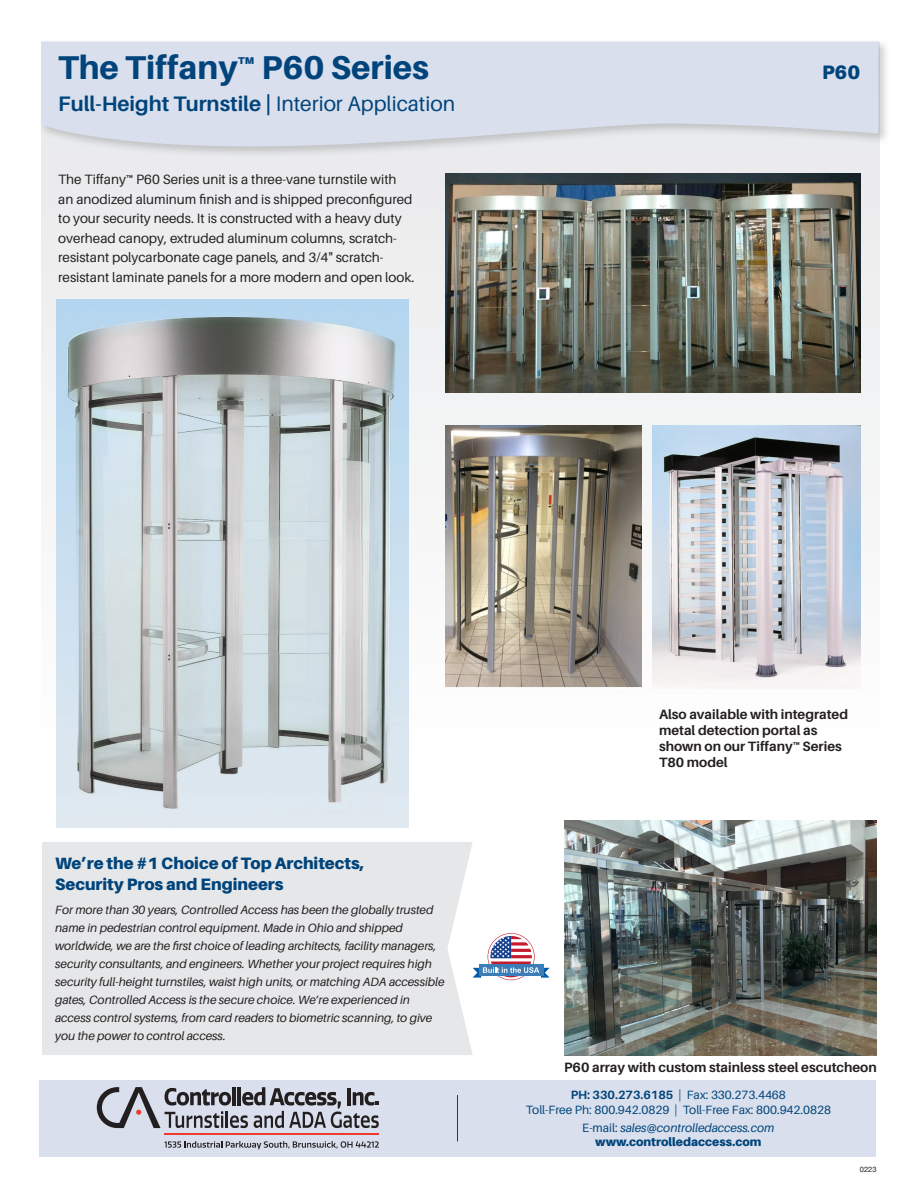
<style>
.page{position:relative;width:918px;height:1188px;background:#fff}
.page>*{position:absolute;margin:0;border:0;box-sizing:border-box;transform-origin:0 0}
.t1{font:800 33px "Aileron";color:#00447b}
.t2{font:700 21px "Aileron";color:#00447b}
.t3{font:900 19.5px "Aileron";color:#00447b}
.t4{font:900 16.5px "Aileron";color:#00447b}
.t5{font:13.5px/19.5px "Aileron";color:#231f20}
.t6{font:700 13.5px/16.2px "Aileron";color:#231f20}
.t7{font:italic 12px/18px "Aileron";color:#231f20}
.t8{font:12px/14.4px "Aileron";color:#00447b;text-align:center}
.t9{font:italic 12px/14.4px "Aileron";color:#00447b;text-align:center}
.t10{font:7.5px "Helvetica Neue";color:#231f20}
.s1{font-weight:400}
.s2{font-weight:700}
.s3{font-style:normal}
.s4{font-weight:900;font-style:normal}
</style>
<div class="page">
<div style="left:41px;top:158px;width:839px;height:604px;background:#f2f3f4"></div>
<svg style="left:41px;top:41px;width:837px;height:105px;background:#d9deea"></svg>
<div style="left:39px;top:1080px;width:837px;height:76px;background:#d9dfec"></div>
<hr style="left:457px;top:1095px;width:1px;height:46px;background:#00447b">
<svg style="left:165px;top:1141px;width:214px;height:8px"></svg>
<hr style="left:165px;top:1134px;width:214px;height:1px;background:#ef3b2c">
<svg style="left:97px;top:1087px;width:282px;height:41px"></svg>
<div style="left:42px;top:842px;width:431px;height:213px;background:#e6e7e9"></div>
<img style="left:57px;top:299px;width:351px;height:528px">
<img style="left:445px;top:174px;width:416px;height:218px">
<img style="left:652px;top:426px;width:208px;height:252px">
<img style="left:445px;top:426px;width:197px;height:261px">
<img style="left:564px;top:821px;width:313px;height:234px">
<svg style="left:473px;top:933px;width:77px;height:47px"></svg>
<p class="t1" style="left:58px;top:49px;width:372px">The Tiffany™ P60 Series</p>
<p class="t3" style="left:822px;top:61px;width:40px">P60</p>
<p class="t2" style="left:58px;top:92px;width:398px">Full-Height Turnstile | <span class="s1">Interior Application</span></p>
<p class="t5" style="left:58px;top:170px;width:358px">The Tiffany™ P60 Series unit is a three-vane turnstile with an anodized aluminum finish and is shipped preconfigured to your security needs. It is constructed with a heavy duty overhead canopy, extruded aluminum columns, scratch&shy;resistant polycarbonate cage panels, and 3/4" scratch&shy;resistant laminate panels for a more modern and open look.</p>
<p class="t4" style="left:55px;top:854px;width:311px">We’re the #1 Choice of Top Architects,</p>
<p class="t4" style="left:55px;top:875px;width:230px">Security Pros and Engineers</p>
<p class="t7" style="left:55px;top:901px;width:391px">For more than 30 years, Controlled Access has been the globally trusted name in pedestrian control equipment. Made in Ohio and shipped worldwide, we are the first choice of leading architects, facility managers, security consultants, and engineers. Whether your project requires high security full-height turnstiles, waist high units, or matching ADA accessible gates, Controlled Access is the secure choice. We’re experienced in access control systems, from card readers to biometric scanning, to give you the power to control access.</p>
<p class="t6" style="left:659px;top:706px;width:191px">Also available with integrated metal detection portal as shown on our Tiffany™ Series<br>T80 model</p>
<p class="t6" style="left:564px;top:1060px;width:314px">P60 array with custom stainless steel escutcheon</p>
<p class="t8" style="left:526px;top:1088px;width:307px"><span class="s2">PH: 330.273.6185</span> | Fax: 330.273.4468<br>Toll-Free Ph: 800.942.0829 | Toll-Free Fax: 800.942.0828</p>
<p class="t9" style="left:582px;top:1120px;width:194px"><span class="s3">E-mail:</span> sales@controlledaccess.com <span class="s4">www.controlledaccess.com</span></p>
<p class="t10" style="left:860px;top:1164px;width:18px">0223</p>
</div>
